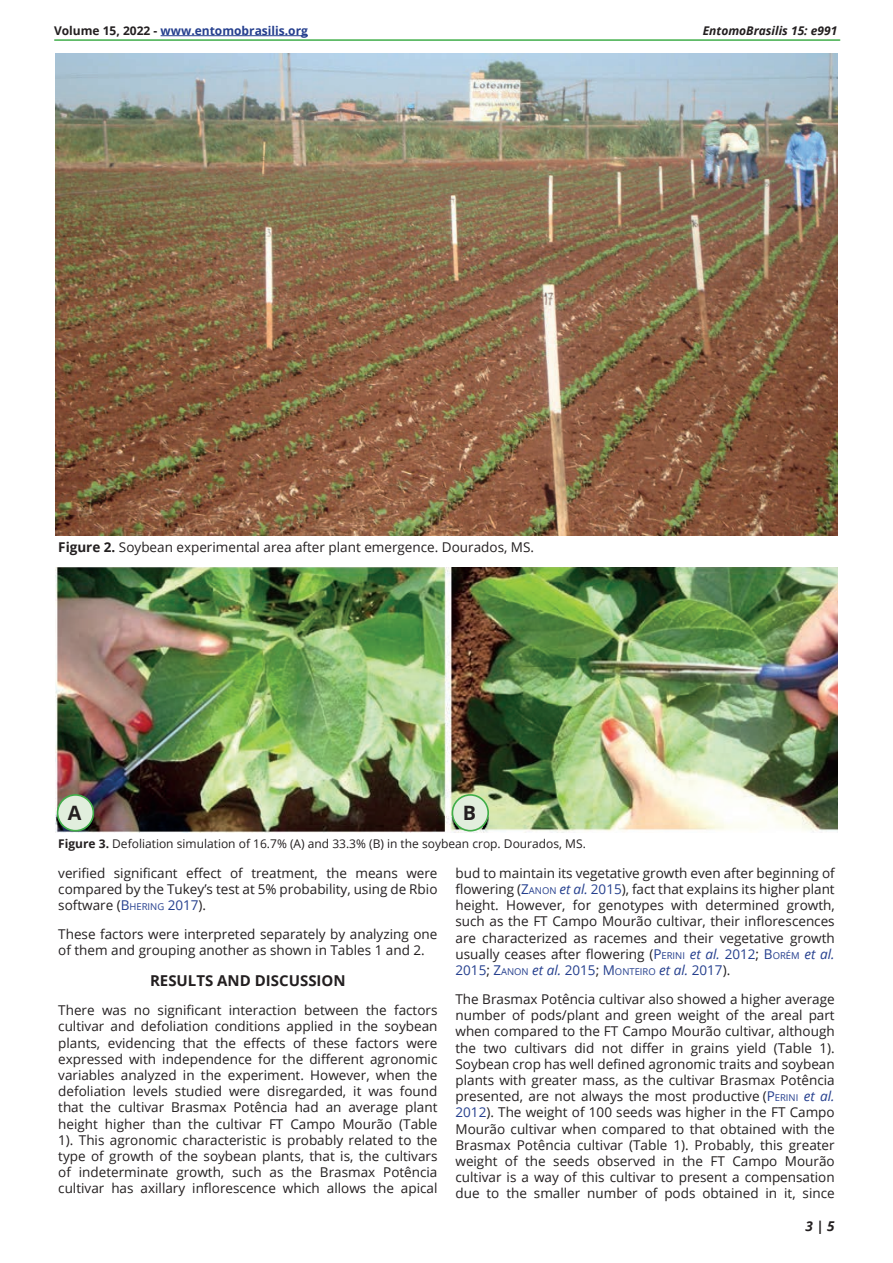
<style>
.page{position:relative;width:893px;height:1263px;background:#fff}
.page>*{position:absolute;margin:0;border:0;box-sizing:border-box;transform-origin:0 0}
.t1{font:700 19.8px "Open Sans";color:#231f20}
.Titulo_1{font:700 15px "Open Sans";color:#231f20}
.t2{font:13.5px/16.2px "Open Sans";color:#231f20;text-align:justify}
.t3{font:italic 13.5px "Open Sans";color:#253f8e}
.t4{font:italic 700 13.5px "Open Sans";color:#231f20}
.Legenda{font:12px "Open Sans";color:#231f20}
.t5{font:700 12px "Open Sans";color:#253f8e}
.t6{font:italic 700 12px "Open Sans";color:#231f20}
.s1{color:#231f20}
.s2{font-weight:700}
.s3{color:#253f8e}
.s4{font-size:9.45px;color:#253f8e}
.s5{font-style:italic;color:#253f8e}
.s6{font-style:normal}
.s7{font-style:normal;color:#231f20}
.s8{font-style:normal;font-size:9.45px}
</style>
<div class="page">
<hr style="left:161px;top:35px;width:147px;height:1px;background:#253f8e">
<hr style="left:55px;top:39px;width:785px;height:2px;background:#40ae49">
<img style="left:56px;top:53px;width:781px;height:483px">
<img style="left:56px;top:567px;width:782px;height:266px">
<div style="left:452px;top:795px;width:36px;height:36px;background:#e1eedd;border-radius:50%"></div>
<div style="left:452px;top:794px;width:37px;height:37px;border:2px solid #40ae49;border-radius:50%"></div>
<div style="left:58px;top:795px;width:35px;height:36px;background:#e1eedd;border-radius:50%"></div>
<div style="left:57px;top:794px;width:37px;height:37px;border:2px solid #40ae49;border-radius:50%"></div>
<p class="t5" style="left:54px;top:22px;width:255px"><span class="s1">Volume 15, 2022 -</span> www.entomobrasilis.org</p>
<p class="t6" style="left:703px;top:22px;width:136px">EntomoBrasilis 15: e991</p>
<p class="t2" style="left:58px;top:538px;width:477px"><span class="s2">Figure 2.</span> Soybean experimental area after plant emergence. Dourados, MS.</p>
<p class="t1" style="left:68px;top:799px;width:15px">A</p>
<p class="t1" style="left:463px;top:799px;width:15px">B</p>
<p class="Legenda" style="left:58px;top:835px;width:529px"><span class="s2">Figure 3.</span> Defoliation simulation of 16.7% (A) and 33.3% (B) in the soybean crop. Dourados, MS.</p>
<p class="t2" style="left:58px;top:864px;width:381px">verified significant effect of treatment, the means were compared by the Tukey’s test at 5% probability, using de Rbio software (<span class="s3">B</span><span class="s4">H ERIN G</span> <span class="s3">2017</span>).</p>
<p class="t2" style="left:58px;top:926px;width:381px">These factors were interpreted separately by analyzing one of them and grouping another as shown in Tables 1 and 2.</p>
<p class="Titulo_1" style="left:150px;top:970px;width:197px">RESULTS AND DISCUSSION</p>
<p class="t2" style="left:58px;top:1002px;width:381px">There was no significant interaction between the factors cultivar and defoliation conditions applied in the soybean plants, evidencing that the effects of these factors were expressed with independence for the different agronomic variables analyzed in the experiment. However, when the defoliation levels studied were disregarded, it was found that the cultivar Brasmax Potência had an average plant height higher than the cultivar FT Campo Mourão (Table 1). This agronomic characteristic is probably related to the type of growth of the soybean plants, that is, the cultivars of indeterminate growth, such as the Brasmax Potência cultivar has axillary inflorescence which allows the apical</p>
<p class="t2" style="left:455px;top:864px;width:381px">bud to maintain its vegetative growth even after beginning of flowering (<span class="s3">Z</span><span class="s4">ANON</span></p>
<p class="t2" style="left:455px;top:881px;width:381px;text-indent:104px"><span class="s5">et al.</span> <span class="s3">2015</span>), fact that explains its higher plant height. However, for genotypes with determined growth, such as the FT Campo Mourão cultivar, their inflorescences are characterized as racemes and their vegetative growth usually ceases after flowering (<span class="s3">P</span><span class="s4">ERIN I</span> <span class="s5">et al.</span> <span class="s3">2012</span>; <span class="s3">B</span><span class="s4">ORÉM</span> <span class="s5">et al.<br></span><span class="s3">2015</span>; <span class="s3">Z</span><span class="s4">ANON</span></p>
<p class="t3" style="left:532px;top:961px;width:91px">et al. <span class="s6">2015</span><span class="s7">;</span> <span class="s6">M</span> <span class="s8">ONT</span></p>
<p class="t3" style="left:635px;top:961px;width:97px"><span class="s8">EIRO</span> et al. <span class="s6">2017</span><span class="s7">).</span></p>
<p class="t2" style="left:455px;top:991px;width:381px">The Brasmax Potência cultivar also showed a higher average number of pods/plant and green weight of the areal part when compared to the FT Campo Mourão cultivar, although the two cultivars did not differ in grains yield (Table 1).<br>Soybean crop has well defined agronomic traits and soybean plants with greater mass, as the cultivar Brasmax Potência presented, are not always the most productive (<span class="s3">P</span><span class="s4">ERIN I</span> <span class="s5">et al.<br></span><span class="s3">2012</span>). The weight of 100 seeds was higher in the FT Campo Mourão cultivar when compared to that obtained with the Brasmax Potência cultivar (Table 1). Probably, this greater weight of the seeds observed in the FT Campo Mourão cultivar is a way of this cultivar to present a compensation due to the smaller number of pods obtained in it, since</p>
<p class="t4" style="left:805px;top:1216px;width:31px">3 | 5</p>
</div>
